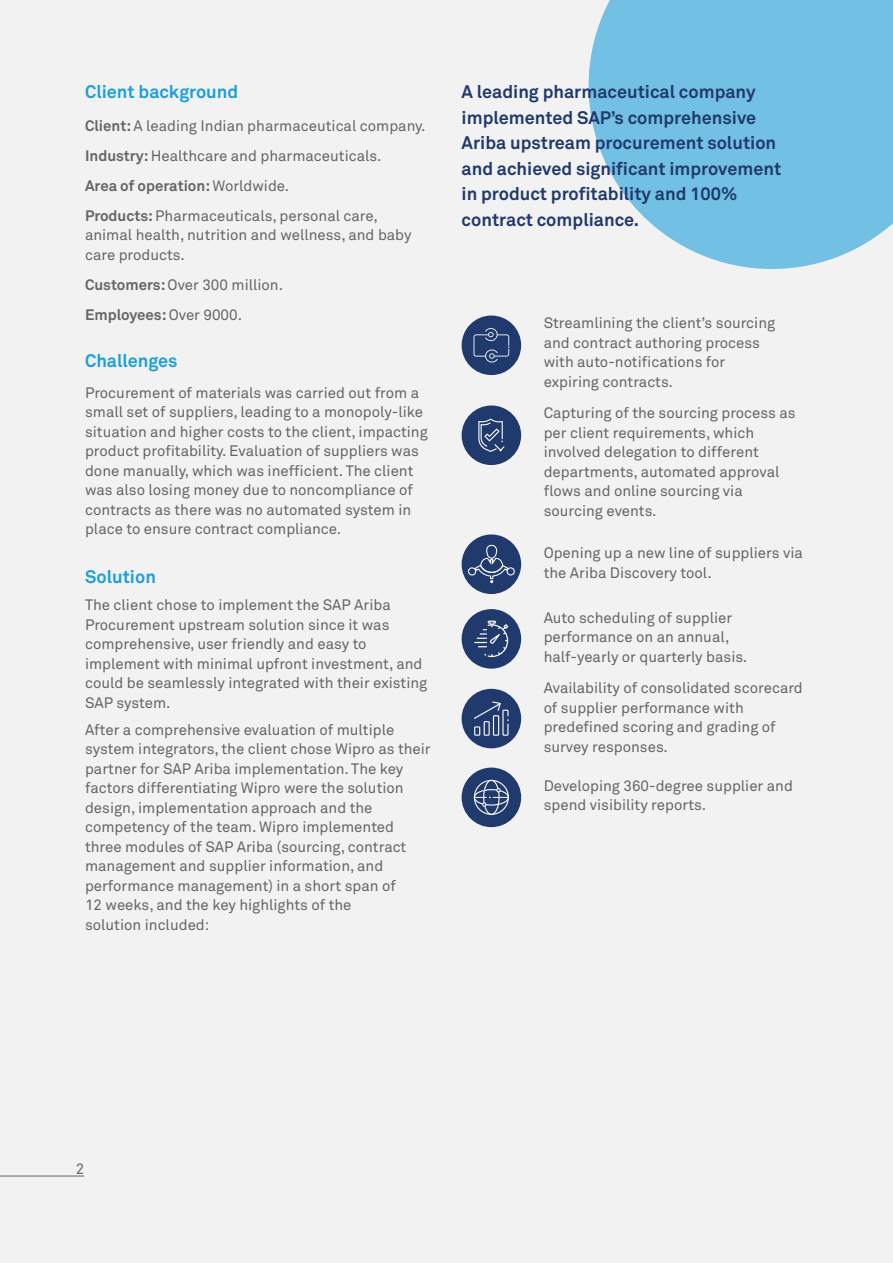
<style>
.page{position:relative;width:893px;height:1263px;background:#f2f2f2}
.page>*{position:absolute;margin:0;border:0;box-sizing:border-box;transform-origin:0 0}
.t1{font:700 18px/25.5px "Wipro Akkurat";color:#213a6d}
.t2{font:700 18px "Wipro Akkurat";color:#1d9fd9}
.t3{font:700 18px "Akkurat";color:#1d9fd9}
.t4{font:15px/19.5px "Wipro Akkurat";color:#666565}
.t5{font:15px "Wipro Akkurat";color:#666766}
.s1{font-weight:700}
</style>
<div class="page">
<div style="left:462px;top:315px;width:59px;height:60px;background:#213a6d;border-radius:50%"></div>
<svg style="left:474px;top:328px;width:36px;height:35px"></svg>
<div style="left:462px;top:405px;width:59px;height:60px;background:#213a6d;border-radius:50%"></div>
<svg style="left:478px;top:419px;width:26px;height:33px"></svg>
<div style="left:462px;top:767px;width:59px;height:60px;background:#213a6d;border-radius:50%"></div>
<svg style="left:474px;top:780px;width:35px;height:35px"></svg>
<div style="left:462px;top:609px;width:59px;height:60px;background:#213a6d;border-radius:50%"></div>
<div style="left:462px;top:689px;width:59px;height:59px;background:#213a6d;border-radius:50%"></div>
<svg style="left:474px;top:701px;width:35px;height:35px"></svg>
<svg style="left:589px;top:0;width:304px;height:269px;background:#81c5e4"></svg>
<svg style="left:474px;top:621px;width:34px;height:36px"></svg>
<div style="left:462px;top:534px;width:59px;height:60px;background:#213a6d;border-radius:50%"></div>
<svg style="left:467px;top:544px;width:48px;height:39px"></svg>
<hr style="left:0;top:1176px;width:84px;height:1px;background:#666766">
<p class="t2" style="left:85px;top:81px;width:155px">Client background</p>
<p class="t4" style="left:85px;top:111px;width:342px;line-height:30px"><span class="s1">Client:</span> A leading Indian pharmaceutical company.<br><span class="s1">Industry:</span> Healthcare and pharmaceuticals.<br><span class="s1">Area of operation:</span> Worldwide.<br><span class="s1">Products:</span> Pharmaceuticals, personal care,</p>
<p class="t4" style="left:85px;top:225px;width:328px">animal health, nutrition and wellness, and baby care products.</p>
<p class="t4" style="left:85px;top:270px;width:200px;line-height:30px"><span class="s1">Customers:</span> Over 300 million.<br><span class="s1">Employees:</span> Over 9000.</p>
<p class="t2" style="left:85px;top:350px;width:94px">Challenges</p>
<p class="t4" style="left:85px;top:383px;width:344px">Procurement of materials was carried out from a small set of suppliers, leading to a monopoly-like situation and higher costs to the client, impacting product profitability. Evaluation of suppliers was done manually, which was inefficient. The client was also losing money due to noncompliance of contracts as there was no automated system in place to ensure contract compliance.</p>
<p class="t3" style="left:85px;top:565px;width:72px">Solution</p>
<p class="t4" style="left:85px;top:595px;width:344px">The client chose to implement the SAP Ariba Procurement upstream solution since it was comprehensive, user friendly and easy to implement with minimal upfront investment, and could be seamlessly integrated with their existing SAP system.</p>
<p class="t4" style="left:85px;top:720px;width:347px">After a comprehensive evaluation of multiple system integrators, the client chose Wipro as their partner for SAP Ariba implementation. The key factors differentiating Wipro were the solution design, implementation approach and the competency of the team. Wipro implemented three modules of SAP Ariba (sourcing, contract management and supplier information, and performance management) in a short span of<br>12 weeks, and the key highlights of the<br>solution included:</p>
<p class="t1" style="left:462px;top:79px;width:321px">A leading pharmaceutical company implemented SAP’s comprehensive Ariba upstream procurement solution and achieved significant improvement in product profitability and 100% contract compliance.</p>
<p class="t4" style="left:544px;top:313px;width:233px">Streamlining the client’s sourcing and contract authoring process with auto-notifications for expiring contracts.</p>
<p class="t4" style="left:544px;top:403px;width:254px">Capturing of the sourcing process as per client requirements, which involved delegation to different departments, automated approval flows and online sourcing via sourcing events.</p>
<p class="t4" style="left:544px;top:543px;width:261px">Opening up a new line of suppliers via the Ariba Discovery tool.</p>
<p class="t4" style="left:544px;top:608px;width:205px">Auto scheduling of supplier performance on an annual, half-yearly or quarterly basis.</p>
<p class="t4" style="left:544px;top:678px;width:261px">Availability of consolidated scorecard of supplier performance with predefined scoring and grading of survey responses.</p>
<p class="t4" style="left:544px;top:776px;width:251px">Developing 360-degree supplier and spend visibility reports.</p>
<p class="t5" style="left:76px;top:1160px;width:10px">2</p>
</div>
